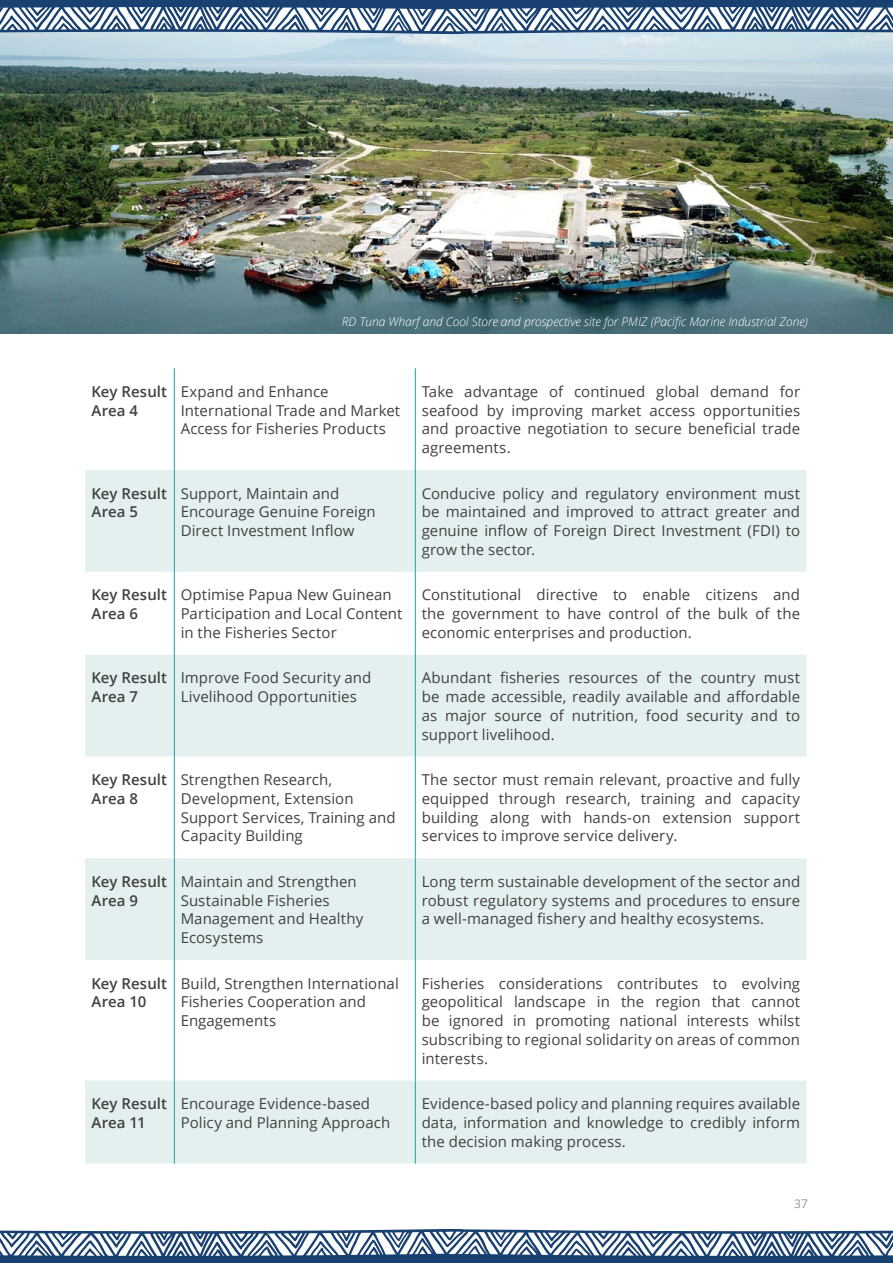
<style>
.page{position:relative;width:893px;height:1263px;background:#fff}
.page>*{position:absolute;margin:0;border:0;box-sizing:border-box;transform-origin:0 0}
.t1{font:15px/18.8px "Open Sans";letter-spacing:.005em;color:#414042}
.t2{font:600 15px/18.8px "Open Sans";letter-spacing:.005em;color:#414042}
.t3{font:italic 300 12px "Open Sans";color:#fff}
.t4{font:12px "Open Sans";color:#939598}
</style>
<div class="page">
<img style="left:0;top:34px;width:893px;height:299px">
<div style="left:0;top:1256px;width:893px;height:7px;background:#184070"></div>
<svg style="left:0;top:1229px;width:893px;height:27px"></svg>
<div style="left:0;top:0;width:893px;height:7px;background:#184070"></div>
<svg style="left:0;top:7px;width:893px;height:27px"></svg>
<svg style="left:85px;top:470px;width:721px;height:693px;fill:#e4f0ef"></svg>
<hr style="left:174px;top:368px;width:1px;height:102px;background:#1f9fa0">
<hr style="left:415px;top:368px;width:1px;height:102px;background:#1f9fa0">
<hr style="left:174px;top:470px;width:1px;height:102px;background:#1f9fa0">
<hr style="left:415px;top:470px;width:1px;height:102px;background:#1f9fa0">
<hr style="left:174px;top:572px;width:1px;height:83px;background:#1f9fa0">
<hr style="left:415px;top:572px;width:1px;height:83px;background:#1f9fa0">
<hr style="left:174px;top:655px;width:1px;height:101px;background:#1f9fa0">
<hr style="left:415px;top:655px;width:1px;height:101px;background:#1f9fa0">
<hr style="left:174px;top:756px;width:1px;height:102px;background:#1f9fa0">
<hr style="left:415px;top:756px;width:1px;height:102px;background:#1f9fa0">
<hr style="left:174px;top:858px;width:1px;height:102px;background:#1f9fa0">
<hr style="left:415px;top:858px;width:1px;height:102px;background:#1f9fa0">
<hr style="left:174px;top:960px;width:1px;height:120px;background:#1f9fa0">
<hr style="left:415px;top:960px;width:1px;height:120px;background:#1f9fa0">
<hr style="left:174px;top:1080px;width:1px;height:83px;background:#1f9fa0">
<hr style="left:415px;top:1080px;width:1px;height:83px;background:#1f9fa0">
<p class="t3" style="left:342px;top:313px;width:467px">RD Tuna Wharf and Cool Store and prospective site for PMIZ (Pacific Marine Industrial Zone)</p>
<p class="t2" style="left:91px;top:382px;width:77px">Key Result<br>Area 4</p>
<p class="t1" style="left:181px;top:382px;width:221px">Expand and Enhance<br>International Trade and Market<br>Access for Fisheries Products</p>
<p class="t1" style="left:422px;top:382px;width:380px;text-align:justify">Take advantage of continued global demand for seafood by improving market access opportunities and proactive negotiation to secure beneficial trade agreements.</p>
<p class="t2" style="left:91px;top:483px;width:77px">Key Result<br>Area 5</p>
<p class="t1" style="left:181px;top:483px;width:196px">Support, Maintain and<br>Encourage Genuine Foreign<br>Direct Investment Inflow</p>
<p class="t1" style="left:422px;top:483px;width:380px;text-align:justify">Conducive policy and regulatory environment must be maintained and improved to attract greater and genuine inflow of Foreign Direct Investment (FDI) to grow the sector.</p>
<p class="t2" style="left:91px;top:585px;width:77px">Key Result<br>Area 6</p>
<p class="t1" style="left:181px;top:585px;width:223px">Optimise Papua New Guinean<br>Participation and Local Content in the Fisheries Sector</p>
<p class="t1" style="left:422px;top:585px;width:380px;text-align:justify">Constitutional directive to enable citizens and the government to have control of the bulk of the economic enterprises and production.</p>
<p class="t2" style="left:91px;top:668px;width:77px">Key Result<br>Area 7</p>
<p class="t1" style="left:181px;top:668px;width:192px">Improve Food Security and<br>Livelihood Opportunities</p>
<p class="t1" style="left:422px;top:668px;width:380px;text-align:justify">Abundant fisheries resources of the country must be made accessible, readily available and affordable as major source of nutrition, food security and to support livelihood.</p>
<p class="t2" style="left:91px;top:770px;width:77px">Key Result<br>Area 8</p>
<p class="t1" style="left:181px;top:770px;width:216px">Strengthen Research,<br>Development, Extension<br>Support Services, Training and<br>Capacity Building</p>
<p class="t1" style="left:422px;top:770px;width:380px;text-align:justify">The sector must remain relevant, proactive and fully equipped through research, training and capacity building along with hands-on extension support services to improve service delivery.</p>
<p class="t2" style="left:91px;top:872px;width:77px">Key Result<br>Area 9</p>
<p class="t1" style="left:181px;top:871px;width:184px">Maintain and Strengthen<br>Sustainable Fisheries<br>Management and Healthy<br>Ecosystems</p>
<p class="t1" style="left:422px;top:871px;width:380px;text-align:justify">Long term sustainable development of the sector and robust regulatory systems and procedures to ensure a well-managed fishery and healthy ecosystems.</p>
<p class="t2" style="left:91px;top:973px;width:77px">Key Result<br>Area 10</p>
<p class="t1" style="left:181px;top:973px;width:220px">Build, Strengthen International<br>Fisheries Cooperation and<br>Engagements</p>
<p class="t1" style="left:422px;top:973px;width:380px;text-align:justify">Fisheries considerations contributes to evolving geopolitical landscape in the region that cannot be ignored in promoting national interests whilst subscribing to regional solidarity on areas of common interests.</p>
<p class="t2" style="left:91px;top:1094px;width:77px">Key Result<br>Area 11</p>
<p class="t1" style="left:181px;top:1094px;width:211px">Encourage Evidence-based<br>Policy and Planning Approach</p>
<p class="t1" style="left:422px;top:1094px;width:380px;text-align:justify">Evidence-based policy and planning requires available data, information and knowledge to credibly inform the decision making process.</p>
<p class="t4" style="left:794px;top:1196px;width:15px">37</p>
</div>
